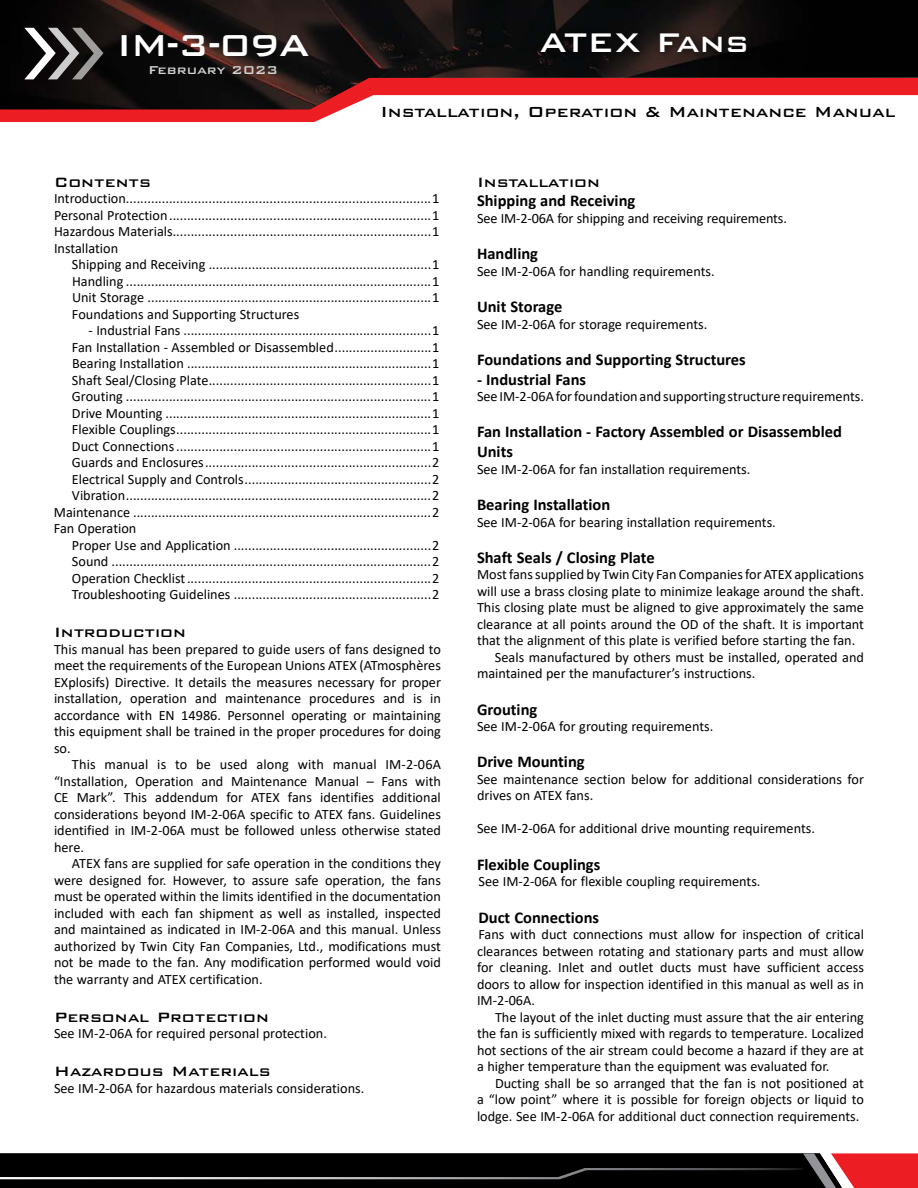
<style>
.page{position:relative;width:918px;height:1188px;background:#fff}
.page>*{position:absolute;margin:0;border:0;box-sizing:border-box;transform-origin:0 0}
.t1{font:500 40.5px "Bank Gothic BT";color:#fff}
.t2{font:500 36.15px "Bank Gothic BT";color:#fff}
.t3{font:500 36px "Bank Gothic BT";color:#fff}
.t4{font:500 19.5px "Bank Gothic BT";color:#000}
.t5{font:500 18px "Bank Gothic BT";color:#000}
.t6{font:700 16.5px/19.8px "Calibri";color:#000}
.t7{font:500 15.15px "Bank Gothic BT";color:#d1d3d4}
.t8{font:14.25px/16.5px "Calibri";color:#000;text-align:justify}
</style>
<div class="page">
<svg style="left:0;top:1153px;width:918px;height:35px;background:#231213"></svg>
<svg style="left:0;top:109px;width:343px;height:13px;background:#e6252c"></svg>
<img style="left:0;top:0;width:918px;height:109px">
<div style="left:535px;top:26px;width:221px;height:36px;background:#000;opacity:.75"></div>
<svg style="left:24px;top:28px;width:80px;height:51px;background:#514f4e"></svg>
<h1 class="t1" style="left:116px;top:23px;width:195px">IM-3-09A</h1>
<h3 class="t3" style="left:539px;top:22px;width:211px">ATEX Fans</h3>
<p class="t7" style="left:148px;top:62px;width:132px">February 2023</p>
<h2 class="t2" style="left:438px;top:26px;width:355px">Centrifugal Fans</h2>
<h3 class="t4" style="left:380px;top:101px;width:517px">Installation, Operation &amp; Maintenance Manual</h3>
<p class="t5" style="left:54px;top:172px;width:99px">Contents</p>
<p class="t8" style="left:54px;top:190px;width:387px">Introduction.....................................................................................1<br>Personal Protection.........................................................................1<br>Hazardous Materials........................................................................1<br>Installation</p>
<p class="t8" style="left:72px;top:256px;width:369px">Shipping and Receiving ..............................................................1<br>Handling .....................................................................................1<br>Unit Storage ...............................................................................1<br>Foundations and Supporting Structures</p>
<p class="t8" style="left:88px;top:322px;width:353px">- Industrial Fans .....................................................................1</p>
<p class="t8" style="left:72px;top:338px;width:369px">Fan Installation - Assembled or Disassembled...........................1</p>
<p class="t8" style="left:72px;top:355px;width:369px">Bearing Installation ....................................................................1</p>
<p class="t8" style="left:72px;top:371px;width:369px">Shaft Seal/Closing Plate..............................................................1</p>
<p class="t8" style="left:72px;top:388px;width:369px">Grouting .....................................................................................1</p>
<p class="t8" style="left:72px;top:404px;width:369px">Drive Mounting ..........................................................................1</p>
<p class="t8" style="left:72px;top:421px;width:369px">Flexible Couplings.......................................................................1</p>
<p class="t8" style="left:72px;top:437px;width:369px">Duct Connections.......................................................................1</p>
<p class="t8" style="left:72px;top:454px;width:369px">Guards and Enclosures...............................................................2</p>
<p class="t8" style="left:72px;top:470px;width:369px">Electrical Supply and Controls....................................................2</p>
<p class="t8" style="left:72px;top:487px;width:369px">Vibration.....................................................................................2</p>
<p class="t8" style="left:54px;top:503px;width:387px">Maintenance ...................................................................................2</p>
<p class="t8" style="left:54px;top:520px;width:84px">Fan Operation</p>
<p class="t8" style="left:72px;top:536px;width:369px">Proper Use and Application .......................................................2</p>
<p class="t8" style="left:72px;top:553px;width:369px">Sound .........................................................................................2</p>
<p class="t8" style="left:72px;top:569px;width:369px">Operation Checklist....................................................................2</p>
<p class="t8" style="left:72px;top:586px;width:369px">Troubleshooting Guidelines .......................................................2</p>
<p class="t5" style="left:54px;top:623px;width:133px">Introduction</p>
<p class="t8" style="left:54px;top:640px;width:388px">This manual has been prepared to guide users of fans designed to meet the requirements of the European Unions ATEX (ATmosphères EXplosifs) Directive. It details the measures necessary for proper installation, operation and maintenance procedures and is in accordance with EN 14986. Personnel operating or maintaining this equipment shall be trained in the proper procedures for doing so.</p>
<p class="t8" style="left:54px;top:756px;width:389px;text-indent:18px">This manual is to be used along with manual IM-2-06A “Installation, Operation and Maintenance Manual – Fans with CE Mark”. This addendum for ATEX fans identifies additional considerations beyond IM-2-06A specific to ATEX fans. Guidelines identified in IM-2-06A must be followed unless otherwise stated here.</p>
<p class="t8" style="left:54px;top:855px;width:388px;text-indent:18px">ATEX fans are supplied for safe operation in the conditions they were designed for. However, to assure safe operation, the fans must be operated within the limits identified in the documentation included with each fan shipment as well as installed, inspected and maintained as indicated in IM-2-06A and this manual. Unless authorized by Twin City Fan Companies, Ltd., modifications must not be made to the fan. Any modification performed would void the warranty and ATEX certification.</p>
<p class="t5" style="left:54px;top:1007px;width:217px">Personal Protection</p>
<p class="t8" style="left:54px;top:1025px;width:274px">See IM-2-06A for required personal protection.</p>
<p class="t5" style="left:54px;top:1062px;width:218px">Hazardous Materials</p>
<p class="t8" style="left:54px;top:1080px;width:312px">See IM-2-06A for hazardous materials considerations.</p>
<p class="t5" style="left:477px;top:172px;width:124px">Installation</p>
<p class="t6" style="left:477px;top:191px;width:160px">Shipping and Receiving</p>
<p class="t8" style="left:477px;top:210px;width:311px">See IM-2-06A for shipping and receiving requirements.</p>
<p class="t6" style="left:477px;top:244px;width:63px">Handling</p>
<p class="t8" style="left:477px;top:262px;width:239px">See IM-2-06A for handling requirements.</p>
<p class="t6" style="left:477px;top:296px;width:87px">Unit Storage</p>
<p class="t8" style="left:477px;top:315px;width:232px">See IM-2-06A for storage requirements.</p>
<p class="t6" style="left:477px;top:349px;width:270px">Foundations and Supporting Structures</p>
<p class="t6" style="left:477px;top:369px;width:111px">- Industrial Fans</p>
<p class="t8" style="left:477px;top:388px;width:388px">See IM-2-06A for foundation and supporting structure requirements.</p>
<p class="t6" style="left:477px;top:422px;width:366px">Fan Installation - Factory Assembled or Disassembled<br>Units</p>
<p class="t8" style="left:477px;top:460px;width:275px">See IM-2-06A for fan installation requirements.</p>
<p class="t6" style="left:477px;top:494px;width:135px">Bearing Installation</p>
<p class="t8" style="left:477px;top:513px;width:300px">See IM-2-06A for bearing installation requirements.</p>
<p class="t6" style="left:477px;top:547px;width:179px">Shaft Seals / Closing Plate</p>
<p class="t8" style="left:477px;top:566px;width:388px">Most fans supplied by Twin City Fan Companies for ATEX applications</p>
<p class="t8" style="left:477px;top:583px;width:388px">will use a brass closing plate to minimize leakage around the shaft.</p>
<p class="t8" style="left:477px;top:599px;width:389px">This closing plate must be aligned to give approximately the same</p>
<p class="t8" style="left:477px;top:616px;width:388px">clearance at all points around the OD of the shaft. It is important</p>
<p class="t8" style="left:477px;top:632px;width:380px">that the alignment of this plate is verified before starting the fan.</p>
<p class="t8" style="left:495px;top:649px;width:370px">Seals manufactured by others must be installed, operated and</p>
<p class="t8" style="left:477px;top:665px;width:280px">maintained per the manufacturer’s instructions.</p>
<p class="t6" style="left:477px;top:699px;width:62px">Grouting</p>
<p class="t8" style="left:477px;top:718px;width:238px">See IM-2-06A for grouting requirements.</p>
<p class="t6" style="left:477px;top:752px;width:109px">Drive Mounting</p>
<p class="t8" style="left:477px;top:771px;width:389px">See maintenance section below for additional considerations for drives on ATEX fans.</p>
<p class="t8" style="left:477px;top:820px;width:339px">See IM-2-06A for additional drive mounting requirements.</p>
<p class="t6" style="left:477px;top:854px;width:125px">Flexible Couplings</p>
<p class="t8" style="left:478px;top:873px;width:284px">See IM-2-06A for flexible coupling requirements.</p>
<p class="t6" style="left:478px;top:907px;width:122px">Duct Connections</p>
<p class="t8" style="left:477px;top:926px;width:389px">Fans with duct connections must allow for inspection of critical clearances between rotating and stationary parts and must allow for cleaning. Inlet and outlet ducts must have sufficient access doors to allow for inspection identified in this manual as well as in IM-2-06A.</p>
<p class="t8" style="left:477px;top:1008px;width:389px;text-indent:18px">The layout of the inlet ducting must assure that the air entering the fan is sufficiently mixed with regards to temperature. Localized hot sections of the air stream could become a hazard if they are at a higher temperature than the equipment was evaluated for.</p>
<p class="t8" style="left:477px;top:1074px;width:388px;text-indent:18px">Ducting shall be so arranged that the fan is not positioned at a “low point” where it is possible for foreign objects or liquid to lodge. See IM-2-06A for additional duct connection requirements.</p>
</div>
